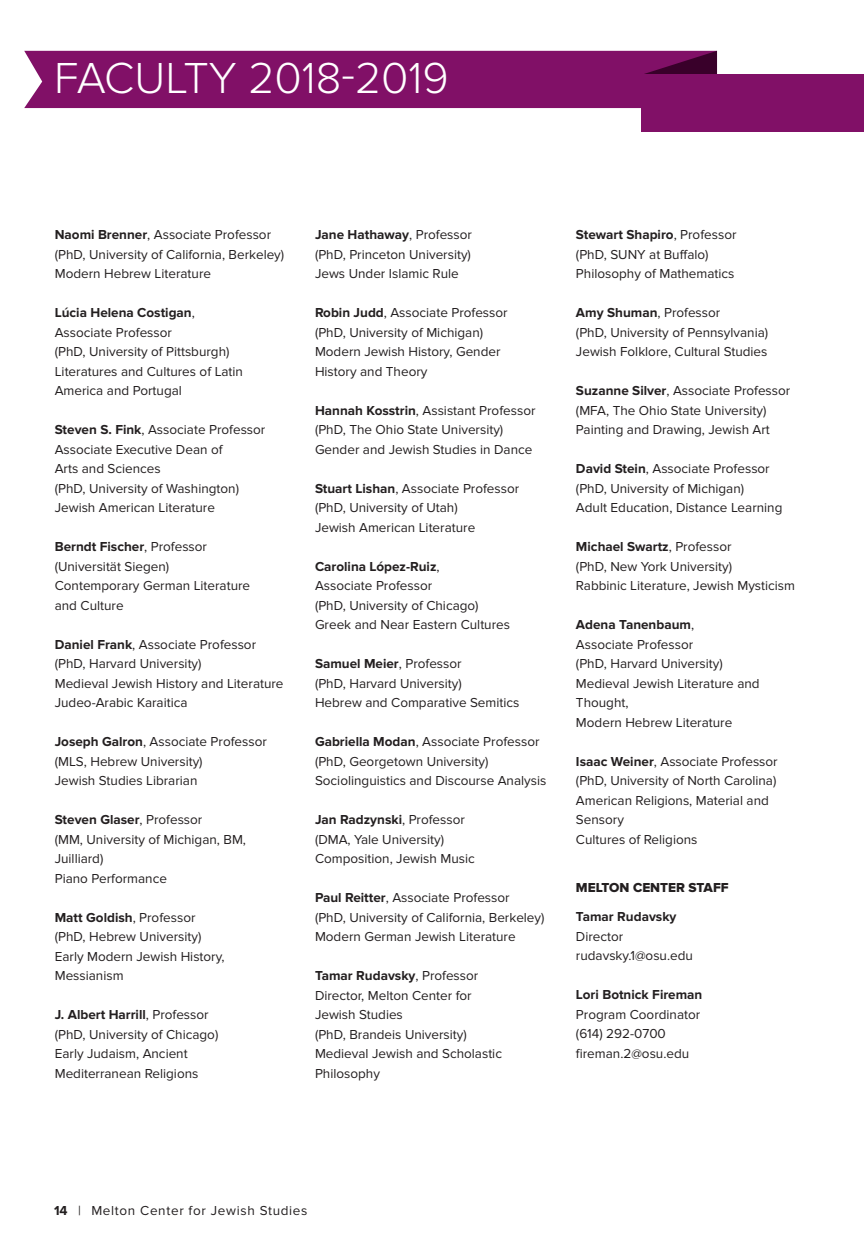
<style>
.page{position:relative;width:864px;height:1242px;background:#fff}
.page>*{position:absolute;margin:0;border:0;box-sizing:border-box;transform-origin:0 0}
.t1{font:300 45px "Proxima Nova";color:#fff}
.t2{font:13.5px/19.5px "Proxima Nova";color:#231f20}
.t3{font:13.5px "Proxima Nova";letter-spacing:.05em;color:#231f20}
.t4{font:700 13.5px "Proxima Nova";color:#231f20}
.t5{font:13.5px "Proxima Nova Extrabld";color:#231f20}
.s1{font-weight:700}
</style>
<div class="page">
<div style="left:24px;top:51px;width:693px;height:58px;background:#811067"></div>
<div style="left:641px;top:75px;width:223px;height:57px;background:#811067"></div>
<h1 class="t1" style="left:54px;top:52px;width:396px">FACULTY 2018-2019</h1>
<p class="t2" style="left:55px;top:225px;width:231px"><span class="s1">Naomi Brenner</span>, Associate Professor (PhD, University of California, Berkeley)<br>Modern Hebrew Literature</p>
<p class="t2" style="left:55px;top:303px;width:190px"><span class="s1">Lúcia Helena Costigan</span>,<br>Associate Professor<br>(PhD, University of Pittsburgh)<br>Literatures and Cultures of Latin<br>America and Portugal</p>
<p class="t2" style="left:55px;top:420px;width:212px"><span class="s1">Steven S. Fink</span>, Associate Professor<br>Associate Executive Dean of<br>Arts and Sciences<br>(PhD, University of Washington)<br>Jewish American Literature</p>
<p class="t2" style="left:55px;top:537px;width:197px"><span class="s1">Berndt Fischer</span>, Professor (Universität Siegen)<br>Contemporary German Literature and Culture</p>
<p class="t2" style="left:55px;top:635px;width:230px"><span class="s1">Daniel Frank</span>, Associate Professor (PhD, Harvard University)<br>Medieval Jewish History and Literature<br>Judeo-Arabic Karaitica</p>
<p class="t2" style="left:55px;top:732px;width:214px"><span class="s1">Joseph Galron</span>, Associate Professor (MLS, Hebrew University)<br>Jewish Studies Librarian</p>
<p class="t2" style="left:55px;top:810px;width:193px"><span class="s1">Steven Glaser</span>, Professor<br>(MM, University of Michigan, BM,<br>Juilliard)<br>Piano Performance</p>
<p class="t2" style="left:55px;top:908px;width:171px"><span class="s1">Matt Goldish</span>, Professor (PhD, Hebrew University)<br>Early Modern Jewish History,<br>Messianism</p>
<p class="t2" style="left:55px;top:1005px;width:165px"><span class="s1">J. Albert Harrill</span>, Professor (PhD, University of Chicago)<br>Early Judaism, Ancient<br>Mediterranean Religions</p>
<p class="t2" style="left:315px;top:225px;width:159px;text-align:justify"><span class="s1">Jane Hathaway</span>, Professor (PhD, Princeton University)<br>Jews Under Islamic Rule</p>
<p class="t2" style="left:315px;top:303px;width:194px"><span class="s1">Robin Judd</span>, Associate Professor (PhD, University of Michigan)<br>Modern Jewish History, Gender<br>History and Theory</p>
<p class="t2" style="left:315px;top:401px;width:222px"><span class="s1">Hannah Kosstrin</span>, Assistant Professor (PhD, The Ohio State University)<br>Gender and Jewish Studies in Dance</p>
<p class="t2" style="left:315px;top:479px;width:206px"><span class="s1">Stuart Lishan</span>, Associate Professor (PhD, University of Utah)<br>Jewish American Literature</p>
<p class="t2" style="left:315px;top:557px;width:197px"><span class="s1">Carolina López-Ruiz</span>,<br>Associate Professor<br>(PhD, University of Chicago)<br>Greek and Near Eastern Cultures</p>
<p class="t2" style="left:315px;top:654px;width:206px"><span class="s1">Samuel Meier</span>, Professor<br>(PhD, Harvard University)<br>Hebrew and Comparative Semitics</p>
<p class="t2" style="left:315px;top:732px;width:233px"><span class="s1">Gabriella Modan</span>, Associate Professor (PhD, Georgetown University)<br>Sociolinguistics and Discourse Analysis</p>
<p class="t2" style="left:315px;top:810px;width:161px"><span class="s1">Jan Radzynski</span>, Professor (DMA, Yale University)<br>Composition, Jewish Music</p>
<p class="t2" style="left:315px;top:888px;width:231px"><span class="s1">Paul Reitter</span>, Associate Professor<br>(PhD, University of California, Berkeley)<br>Modern German Jewish Literature</p>
<p class="t2" style="left:315px;top:966px;width:189px"><span class="s1">Tamar Rudavsky</span>, Professor<br>Director, Melton Center for<br>Jewish Studies<br>(PhD, Brandeis University)<br>Medieval Jewish and Scholastic<br>Philosophy</p>
<p class="t2" style="left:576px;top:225px;width:162px"><span class="s1">Stewart Shapiro</span>, Professor (PhD, SUNY at Buffalo)<br>Philosophy of Mathematics</p>
<p class="t2" style="left:576px;top:303px;width:194px"><span class="s1">Amy Shuman</span>, Professor<br>(PhD, University of Pennsylvania)<br>Jewish Folklore, Cultural Studies</p>
<p class="t2" style="left:576px;top:381px;width:216px"><span class="s1">Suzanne Silver</span>, Associate Professor (MFA, The Ohio State University)<br>Painting and Drawing, Jewish Art</p>
<p class="t2" style="left:576px;top:459px;width:208px"><span class="s1">David Stein</span>, Associate Professor (PhD, University of Michigan)<br>Adult Education, Distance Learning</p>
<p class="t2" style="left:576px;top:537px;width:221px"><span class="s1">Michael Swartz</span>, Professor<br>(PhD, New York University)<br>Rabbinic Literature, Jewish Mysticism</p>
<p class="t2" style="left:576px;top:615px;width:185px"><span class="s1">Adena Tanenbaum</span>,<br>Associate Professor<br>(PhD, Harvard University)<br>Medieval Jewish Literature and<br>Thought,<br>Modern Hebrew Literature</p>
<p class="t2" style="left:576px;top:751px;width:203px"><span class="s1">Isaac Weiner</span>, Associate Professor (PhD, University of North Carolina)<br>American Religions, Material and<br>Sensory<br>Cultures of Religions</p>
<p class="t5" style="left:576px;top:880px;width:154px">MELTON CENTER STAFF</p>
<p class="t4" style="left:576px;top:909px;width:102px">Tamar Rudavsky</p>
<p class="t2" style="left:576px;top:927px;width:118px">Director rudavsky.1@osu.edu</p>
<p class="t4" style="left:576px;top:987px;width:128px">Lori Botnick Fireman</p>
<p class="t2" style="left:576px;top:1005px;width:126px">Program Coordinator (614) 292-0700 fireman.2@osu.edu</p>
<p class="t3" style="left:54px;top:1203px;width:255px"><span class="s1">14</span> | Melton Center for Jewish Studies</p>
</div>
